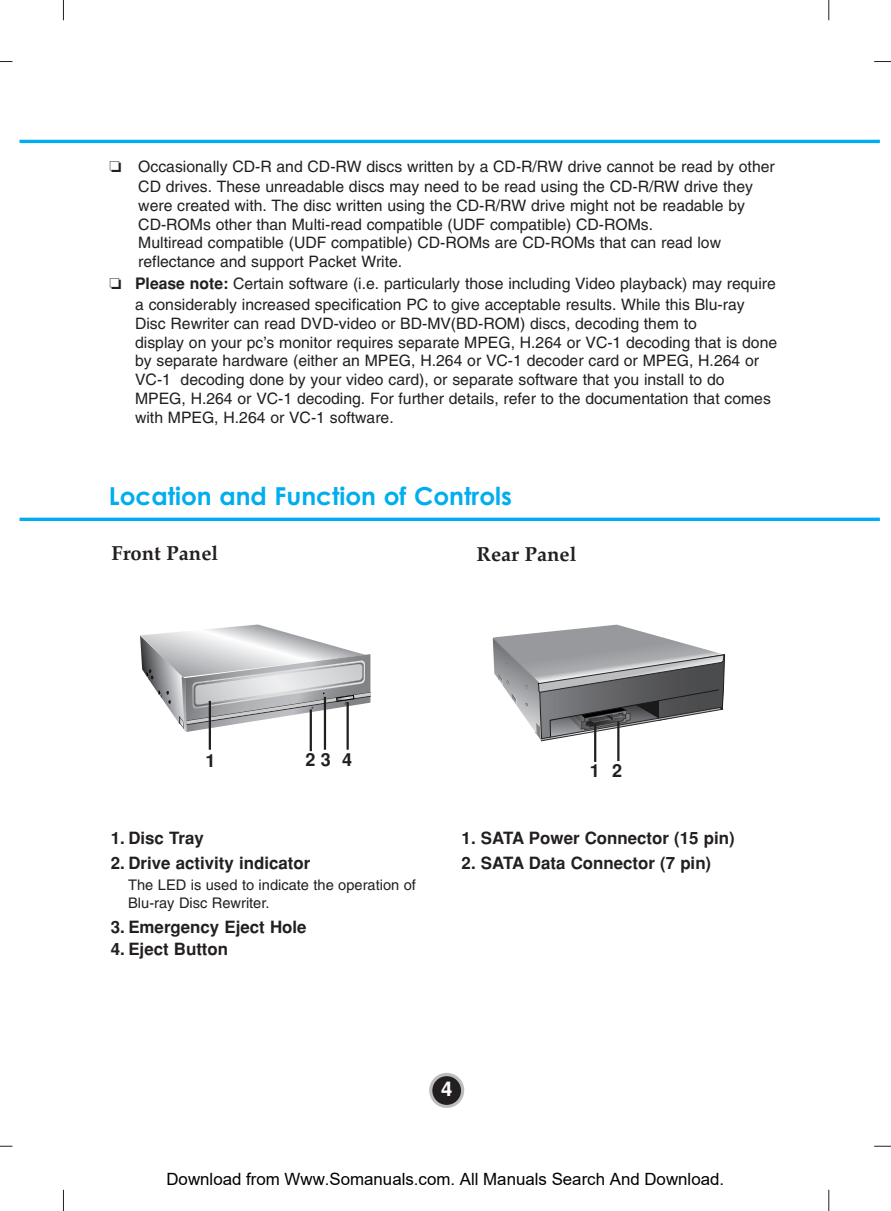
<style>
.page{position:relative;width:891px;height:1211px;background:#fff}
.page>*{position:absolute;margin:0;border:0;box-sizing:border-box;transform-origin:0 0}
.t1{font:700 24.75px "Century Gothic";color:#00aeef}
.t2{font:700 20.25px "Palatino";color:#231f20}
.t3{font:700 20.25px "Helvetica";color:#fff}
.t4{font:700 18px "Helvetica";color:#231f20}
.t5{font:700 16.88px "Helvetica";color:#231f20}
.t6{font:16.88px "Arial";color:#000}
.t7{font:15.75px/19.1px "Helvetica";color:#231f20}
.t8{font:14.62px/17.8px "Helvetica";color:#231f20}
.s1{font-weight:700}
</style>
<div class="page">
<svg style="left:63px;top:0;width:1px;height:20px"></svg>
<svg style="left:828px;top:0;width:1px;height:20px"></svg>
<svg style="left:63px;top:1189px;width:1px;height:21px"></svg>
<svg style="left:828px;top:1189px;width:1px;height:21px"></svg>
<svg style="left:0;top:61px;width:12px;height:1px"></svg>
<svg style="left:0;top:1145px;width:12px;height:1px"></svg>
<svg style="left:874px;top:61px;width:17px;height:1px"></svg>
<svg style="left:874px;top:1145px;width:17px;height:1px"></svg>
<svg style="left:429px;top:1072px;width:35px;height:35px"></svg>
<div style="left:432px;top:1076px;width:29px;height:28px;background:#231f20;border-radius:50%"></div>
<hr style="left:20px;top:140px;width:860px;height:3px;background:#00aeef">
<svg style="left:20px;top:517px;width:860px;height:4px;background:#29bbf1"></svg>
<svg style="left:492px;top:624px;width:234px;height:117px"></svg>
<hr style="left:594px;top:724px;width:2px;height:38px;background:#231f20">
<hr style="left:617px;top:721px;width:3px;height:40px;background:#231f20">
<svg style="left:140px;top:624px;width:231px;height:108px"></svg>
<hr style="left:209px;top:701px;width:2px;height:48px;background:#231f20">
<hr style="left:310px;top:709px;width:2px;height:42px;background:#231f20">
<hr style="left:347px;top:702px;width:2px;height:47px;background:#231f20">
<hr style="left:324px;top:697px;width:2px;height:52px;background:#231f20">
<p class="t7" style="left:138px;top:158px;width:638px;text-indent:-29px">❏ Occasionally CD-R and CD-RW discs written by a CD-R/RW drive cannot be read by other CD drives. These unreadable discs may need to be read using the CD-R/RW drive they were created with. The disc written using the CD-R/RW drive might not be readable by CD-ROMs other than Multi-read compatible (UDF compatible) CD-ROMs.<br>Multiread compatible (UDF compatible) CD-ROMs are CD-ROMs that can read low reflectance and support Packet Write.</p>
<p class="t7" style="left:135px;top:276px;width:644px;text-indent:-26px">❏ <span class="s1">Please note:</span> Certain software (i.e. particularly those including Video playback) may require a considerably increased specification PC to give acceptable results. While this Blu-ray Disc Rewriter can read DVD-video or BD-MV(BD-ROM) discs, decoding them to<br>display on your pc’s monitor requires separate MPEG, H.264 or VC-1 decoding that is done by separate hardware (either an MPEG, H.264 or VC-1 decoder card or MPEG, H.264 or VC-1 decoding done by your video card), or separate software that you install to do MPEG, H.264 or VC-1 decoding. For further details, refer to the documentation that comes with MPEG, H.264 or VC-1 software.</p>
<h1 class="t1" style="left:109px;top:486px;width:405px">Location and Function of Controls</h1>
<p class="t2" style="left:111px;top:545px;width:108px">Front Panel</p>
<p class="t2" style="left:476px;top:546px;width:102px">Rear Panel</p>
<p class="t4" style="left:206px;top:753px;width:12px">1</p>
<p class="t4" style="left:305px;top:753px;width:27px">2 3</p>
<p class="t4" style="left:342px;top:753px;width:12px">4</p>
<p class="t5" style="left:111px;top:831px;width:95px">1. Disc Tray</p>
<p class="t5" style="left:111px;top:857px;width:201px">2. Drive activity indicator</p>
<p class="t8" style="left:128px;top:877px;width:289px">The LED is used to indicate the operation of<br>Blu-ray Disc Rewriter.</p>
<p class="t5" style="left:111px;top:920px;width:197px">3. Emergency Eject Hole</p>
<p class="t5" style="left:111px;top:943px;width:119px">4. Eject Button</p>
<p class="t4" style="left:590px;top:764px;width:34px">1 2</p>
<p class="t5" style="left:462px;top:831px;width:275px">1. SATA Power Connector (15 pin)</p>
<p class="t5" style="left:462px;top:857px;width:251px">2. SATA Data Connector (7 pin)</p>
<p class="t3" style="left:441px;top:1081px;width:13px">4</p>
<p class="t6" style="left:166px;top:1169px;width:559px">Download from Www.Somanuals.com. All Manuals Search And Download.</p>
</div>
